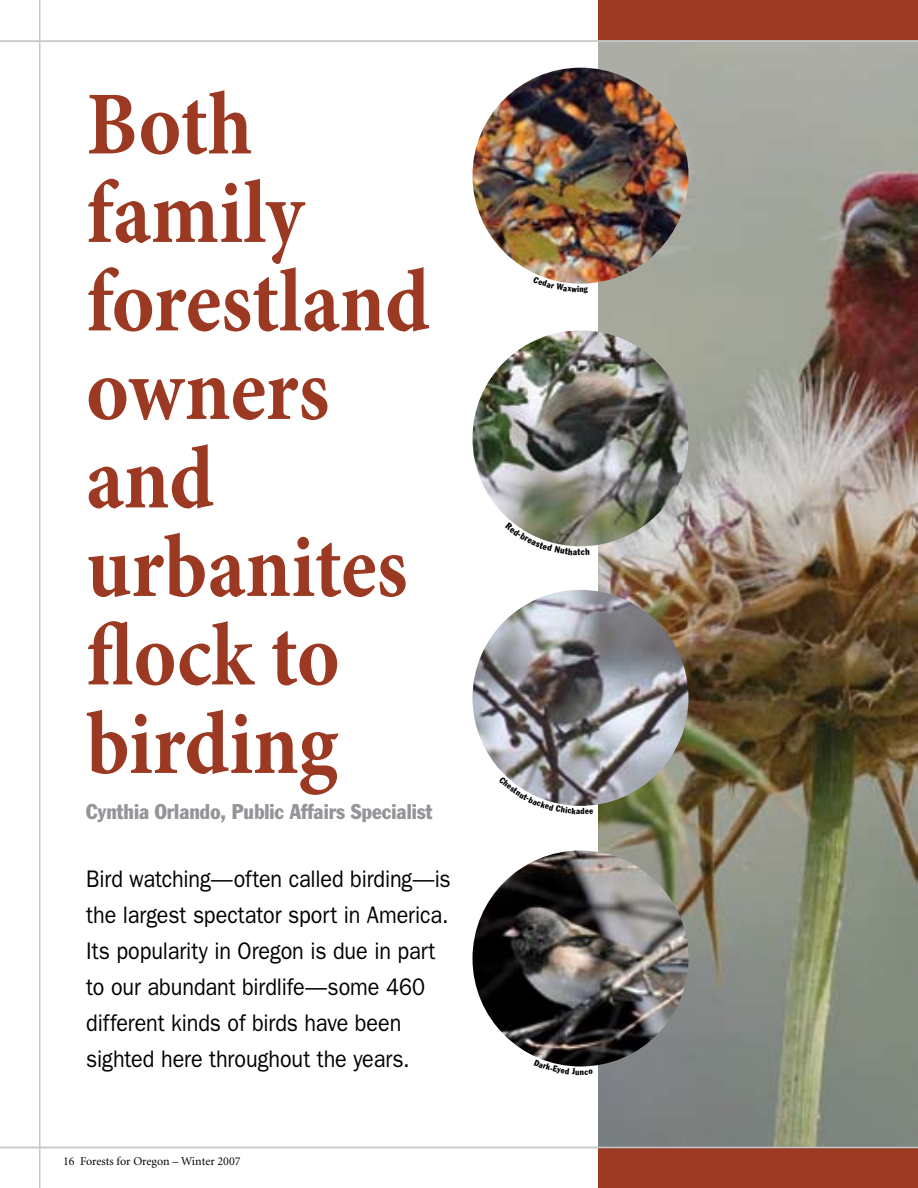
<style>
.page{position:relative;width:918px;height:1188px;background:#fff}
.page>*{position:absolute;margin:0;border:0;box-sizing:border-box;transform-origin:0 0}
.t1{font:700 90px/88.5px "Minion Pro";color:#9b3922;scale:.9 1}
.t2{font:24px/36px "Franklin Gothic";letter-spacing:-.005em;color:#000;scale:.9 1}
.t3{font:condensed 21px "Franklin Gothic";color:#939598}
.t4{font:12px "Minion";letter-spacing:-.005em;color:#000}
</style>
<div class="page">
<hr style="left:39px;top:0;width:1px;height:1188px;background:#c6c8ca">
<img style="left:598px;top:42px;width:320px;height:1105px">
<div style="left:598px;top:0;width:320px;height:40px;background:#9b3922"></div>
<div style="left:598px;top:1148px;width:320px;height:40px;background:#9b3922"></div>
<hr style="left:0;top:40px;width:918px;height:2px;background:#c6c8ca">
<hr style="left:0;top:1147px;width:918px;height:1px;background:#c6c8ca">
<img style="left:472px;top:68px;width:216px;height:216px;border-radius:50%">
<img style="left:472px;top:590px;width:216px;height:216px;border-radius:50%">
<img style="left:472px;top:851px;width:216px;height:215px;border-radius:50%">
<img style="left:472px;top:330px;width:216px;height:216px;border-radius:50%">
<svg style="left:540px;top:276px;width:48px;height:8px"></svg>
<svg style="left:506px;top:776px;width:87px;height:30px"></svg>
<svg style="left:541px;top:1059px;width:52px;height:8px"></svg>
<svg style="left:514px;top:523px;width:76px;height:24px"></svg>
<h1 class="t1" style="left:86px;top:79px;width:383px">Both family forestland owners and urbanites flock to birding</h1>
<p class="t3" style="left:86px;top:799px;width:348px">Cynthia Orlando, Public Affairs Specialist</p>
<p class="t2" style="left:86px;top:860px;width:407px">Bird watching—often called birding—is the largest spectator sport in America.<br>Its popularity in Oregon is due in part to our abundant birdlife—some 460 different kinds of birds have been sighted here throughout the years.</p>
<p class="t4" style="left:63px;top:1155px;width:179px">16 Forests for Oregon – Winter 2007</p>
</div>
